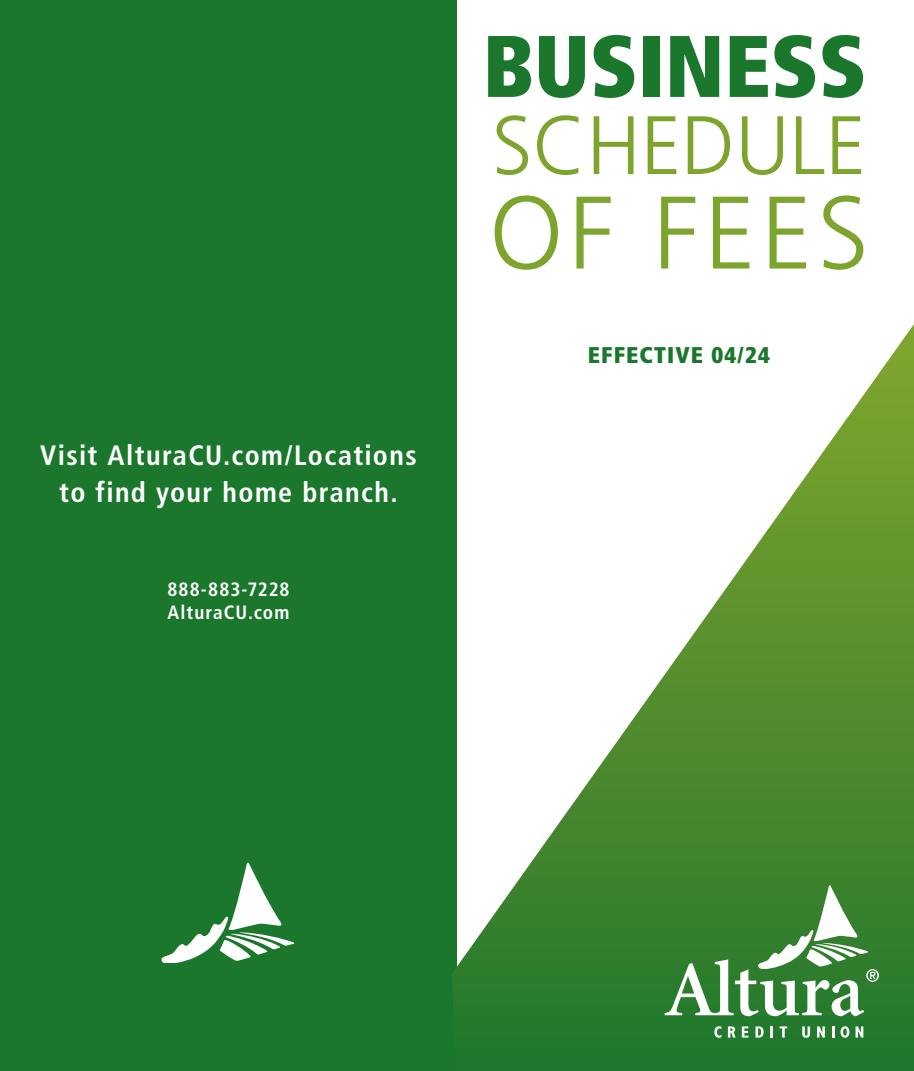
<style>
.page{position:relative;width:914px;height:1071px;background:#fff}
.page>*{position:absolute;margin:0;border:0;box-sizing:border-box;transform-origin:0 0}
.t1{font:300 102.9px "Frutiger LT Std";letter-spacing:.05em;color:#7da52d}
.t2{font:900 condensed 87.15px "Frutiger LT Std";color:#1a772c}
.t3{font:300 82.77px "Frutiger LT Std";color:#7da52d}
.t4{font:700 condensed 28px/36.8px "Frutiger LT Std";letter-spacing:.05em;color:#fff;text-align:center}
.t5{font:900 condensed 22.75px "Frutiger LT Std";letter-spacing:.05em;color:#1a772c}
.t6{font:700 condensed 19.25px/23.1px "Frutiger LT Std";letter-spacing:.055em;color:#fff}
</style>
<div class="page">
<div style="left:0;top:0;width:457px;height:1071px;background:#1a772c"></div>
<svg style="left:452px;top:324px;width:462px;height:747px"></svg>
<svg style="left:714px;top:1026px;width:7px;height:12px"></svg>
<svg style="left:727px;top:1026px;width:8px;height:12px"></svg>
<svg style="left:741px;top:1026px;width:7px;height:12px"></svg>
<svg style="left:755px;top:1026px;width:8px;height:12px"></svg>
<svg style="left:770px;top:1026px;width:3px;height:12px"></svg>
<svg style="left:779px;top:1026px;width:8px;height:12px"></svg>
<svg style="left:802px;top:1026px;width:8px;height:12px"></svg>
<svg style="left:817px;top:1026px;width:7px;height:12px"></svg>
<svg style="left:831px;top:1026px;width:3px;height:12px"></svg>
<svg style="left:840px;top:1026px;width:9px;height:12px"></svg>
<svg style="left:855px;top:1026px;width:8px;height:12px"></svg>
<svg style="left:664px;top:885px;width:214px;height:131px"></svg>
<svg style="left:161px;top:863px;width:133px;height:100px"></svg>
<p class="t4" style="left:40px;top:437px;width:378px">Visit AlturaCU.com/Locations to find your home branch.</p>
<p class="t6" style="left:167px;top:578px;width:124px">888-883-7228<br>AlturaCU.com</p>
<h2 class="t2" style="left:482px;top:13px;width:385px">BUSINESS</h2>
<h3 class="t3" style="left:492px;top:99px;width:375px">SCHEDULE</h3>
<h1 class="t1" style="left:489px;top:175px;width:381px">OF FEES</h1>
<p class="t5" style="left:588px;top:341px;width:184px">EFFECTIVE 04/24</p>
</div>
